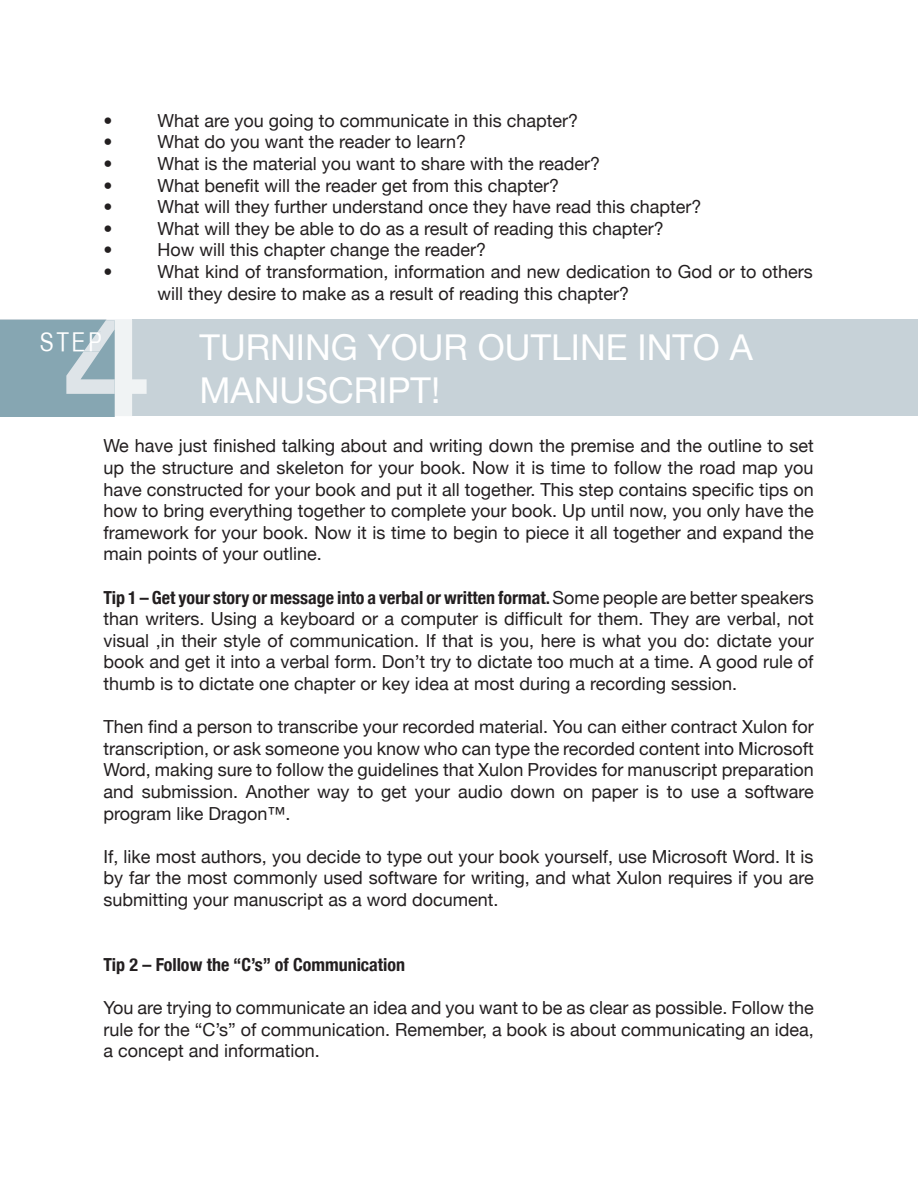
<style>
.page{position:relative;width:918px;height:1188px;background:#fff}
.page>*{position:absolute;margin:0;border:0;box-sizing:border-box;transform-origin:0 0}
.t1{font:35.55px/42.8px "Helvetica Neue";color:#fff}
.t2{font:25.5px "Helvetica CY Plain";color:#fff}
.t3{font:18px/21.6px "Helvetica Neue";color:#231f20;text-align:justify}
.t4{font:700 condensed 18px "Helvetica Neue";color:#231f20}
.s1{font-weight:700;font-stretch:condensed}
</style>
<div class="page">
<div style="left:0;top:320px;width:917px;height:96px;background:#c7d2d8"></div>
<div style="left:0;top:320px;width:114px;height:97px;background:#86a6b2"></div>
<svg style="left:66px;top:319px;width:81px;height:98px"></svg>
<p class="t3" style="left:104px;top:109px;width:10px">•</p>
<p class="t3" style="left:158px;top:109px;width:422px">What are you going to communicate in this chapter?</p>
<p class="t3" style="left:104px;top:131px;width:10px">•</p>
<p class="t3" style="left:158px;top:131px;width:310px">What do you want the reader to learn?</p>
<p class="t3" style="left:104px;top:153px;width:10px">•</p>
<p class="t3" style="left:158px;top:153px;width:444px">What is the material you want to share with the reader?</p>
<p class="t3" style="left:104px;top:174px;width:10px">•</p>
<p class="t3" style="left:158px;top:174px;width:403px">What benefit will the reader get from this chapter?</p>
<p class="t3" style="left:104px;top:196px;width:10px">•</p>
<p class="t3" style="left:158px;top:196px;width:546px">What will they further understand once they have read this chapter?</p>
<p class="t3" style="left:104px;top:217px;width:10px">•</p>
<p class="t3" style="left:158px;top:217px;width:508px">What will they be able to do as a result of reading this chapter?</p>
<p class="t3" style="left:104px;top:239px;width:10px">•</p>
<p class="t3" style="left:158px;top:239px;width:330px">How will this chapter change the reader?</p>
<p class="t3" style="left:104px;top:261px;width:10px">•</p>
<p class="t3" style="left:158px;top:261px;width:657px">What kind of transformation, information and new dedication to God or to others will they desire to make as a result of reading this chapter?</p>
<h1 class="t1" style="left:200px;top:326px;width:555px">TURNING YOUR OUTLINE INTO A<br>MANUSCRIPT!</h1>
<h2 class="t2" style="left:40px;top:327px;width:64px">Step</h2>
<p class="t3" style="left:104px;top:435px;width:712px">We have just finished talking about and writing down the premise and the outline to set up the structure and skeleton for your book. Now it is time to follow the road map you have constructed for your book and put it all together. This step contains specific tips on how to bring everything together to complete your book. Up until now, you only have the framework for your book. Now it is time to begin to piece it all together and expand the main points of your outline.</p>
<p class="t3" style="left:104px;top:586px;width:712px"><span class="s1">Tip 1 – Get your story or message into a verbal or written format.</span> Some people are better speakers than writers. Using a keyboard or a computer is difficult for them. They are verbal, not visual ,in their style of communication. If that is you, here is what you do: dictate your book and get it into a verbal form. Don’t try to dictate too much at a time. A good rule of thumb is to dictate one chapter or key idea at most during a recording session.</p>
<p class="t3" style="left:104px;top:716px;width:712px">Then find a person to transcribe your recorded material. You can either contract Xulon for transcription, or ask someone you know who can type the recorded content into Microsoft Word, making sure to follow the guidelines that Xulon Provides for manuscript preparation and submission. Another way to get your audio down on paper is to use a software program like Dragon™.</p>
<p class="t3" style="left:104px;top:845px;width:712px">If, like most authors, you decide to type out your book yourself, use Microsoft Word. It is by far the most commonly used software for writing, and what Xulon requires if you are submitting your manuscript as a word document.</p>
<p class="t4" style="left:104px;top:953px;width:303px">Tip 2 – Follow the “C’s” of Communication</p>
<p class="t3" style="left:104px;top:997px;width:712px">You are trying to communicate an idea and you want to be as clear as possible. Follow the rule for the “C’s” of communication. Remember, a book is about communicating an idea, a concept and information.</p>
</div>
